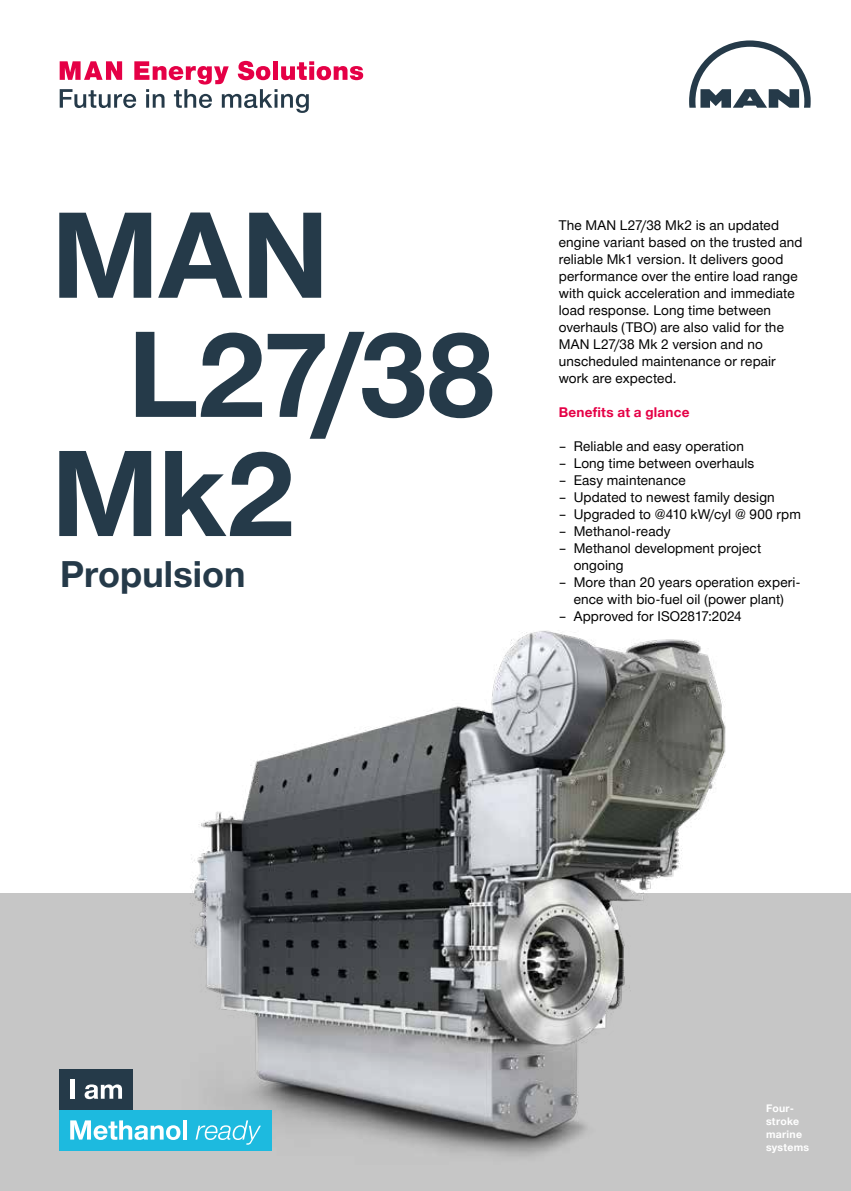
<style>
.page{position:relative;width:851px;height:1191px;background:#fff}
.page>*{position:absolute;margin:0;border:0;box-sizing:border-box;transform-origin:0 0}
.t1{font:700 119.1px "Man Global";color:#253a49}
.t2{font:700 36px "Man Global";color:#253a49}
.t3{font:13.5px/17px "Man Global";letter-spacing:.01em;color:#000}
.t4{font:700 13.5px "Man Global";letter-spacing:.02em;color:#e50046}
.t5{font:700 10.5px/12.8px "Man Global";letter-spacing:.025em;color:#fff}
</style>
<div class="page">
<div style="left:0;top:893px;width:850px;height:298px;background:#c6c6c6"></div>
<img style="left:88px;top:630px;width:638px;height:527px">
<svg style="left:689px;top:40px;width:121px;height:68px"></svg>
<svg style="left:60px;top:61px;width:303px;height:52px"></svg>
<div style="left:60px;top:1109px;width:211px;height:41px;background:#1dbadf"></div>
<svg style="left:70px;top:1120px;width:110px;height:20px"></svg>
<hr style="left:183px;top:1120px;width:4px;height:19px;background:#fff">
<svg style="left:195px;top:1120px;width:66px;height:24px"></svg>
<div style="left:60px;top:1069px;width:73px;height:40px;background:#253a49"></div>
<hr style="left:70px;top:1079px;width:4px;height:19px;background:#fff">
<svg style="left:85px;top:1084px;width:37px;height:15px"></svg>
<h1 class="t1" style="left:51px;top:187px;width:279px">MAN</h1>
<h1 class="t1" style="left:128px;top:306px;width:367px">L27/38</h1>
<h1 class="t1" style="left:51px;top:425px;width:244px">Mk2</h1>
<h2 class="t2" style="left:60px;top:553px;width:187px">Propulsion</h2>
<p class="t3" style="left:558px;top:216px;width:245px">The MAN L27/38 Mk2 is an updated engine variant based on the trusted and reliable Mk1 version. It delivers good performance over the entire load range with quick acceleration and immediate load response. Long time between overhauls (TBO) are also valid for the MAN L27/38 Mk 2 version and no unscheduled maintenance or repair work are expected.</p>
<p class="t4" style="left:558px;top:404px;width:132px">Benefits at a glance</p>
<p class="t3" style="left:558px;top:438px;width:186px">– Reliable and easy operation</p>
<p class="t3" style="left:558px;top:455px;width:197px">– Long time between overhauls</p>
<p class="t3" style="left:558px;top:472px;width:128px">– Easy maintenance</p>
<p class="t3" style="left:558px;top:489px;width:217px">– Updated to newest family design</p>
<p class="t3" style="left:558px;top:506px;width:243px">– Upgraded to @410 kW/cyl @ 900 rpm</p>
<p class="t3" style="left:558px;top:523px;width:113px">– Methanol-ready</p>
<p class="t3" style="left:573px;top:540px;width:189px;text-indent:-15px">– Methanol development project ongoing</p>
<p class="t3" style="left:558px;top:574px;width:243px;text-align:center">– More than 20 years operation experi&shy;ence with bio-fuel oil (power plant)</p>
<p class="t3" style="left:558px;top:608px;width:184px">– Approved for ISO2817:2024</p>
<p class="t5" style="left:765px;top:1102px;width:45px">Four&shy;stroke marine systems</p>
</div>
